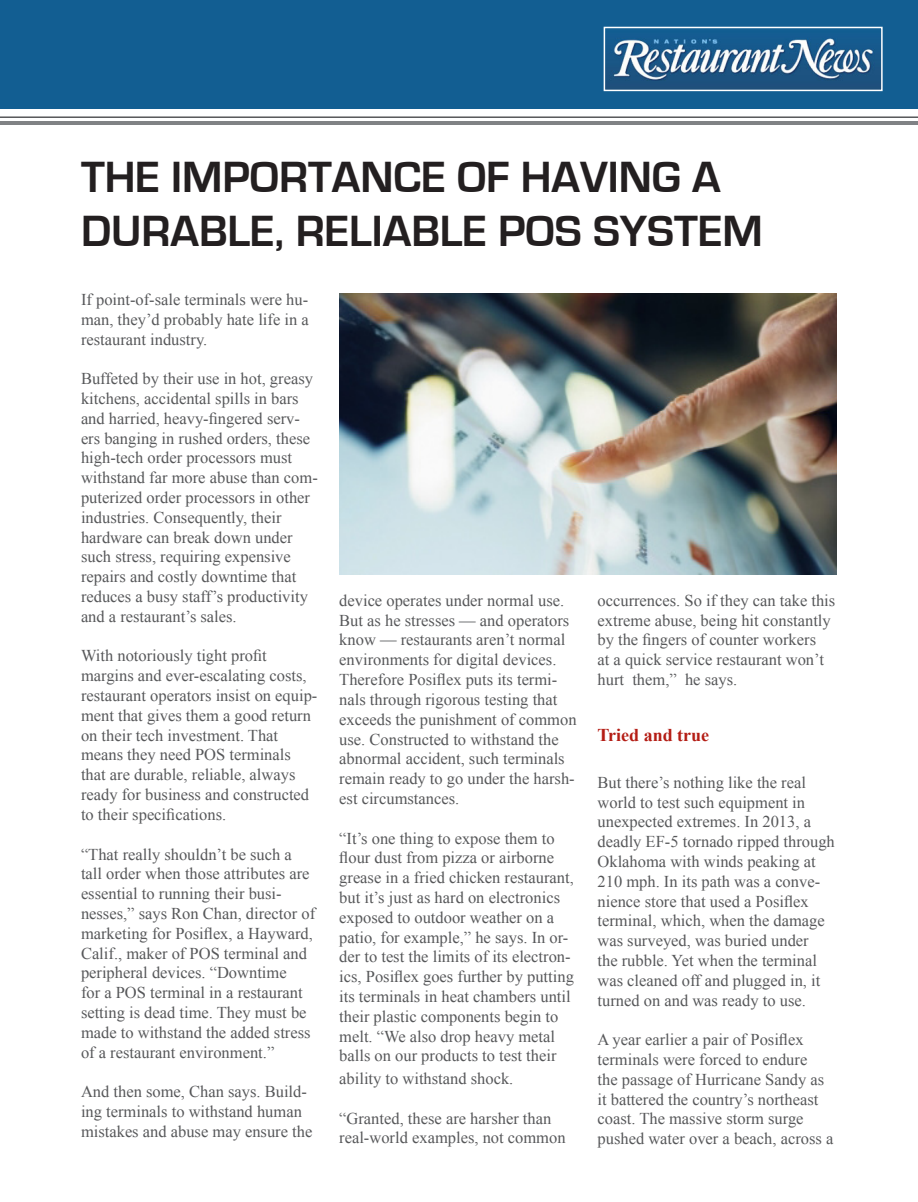
<style>
.page{position:relative;width:918px;height:1202px;background:#fff}
.page>*{position:absolute;margin:0;border:0;box-sizing:border-box;transform-origin:0 0}
.t1{font:700 45px/54px "Eurostile";color:#231f20}
.big_subtitle{font:700 18px "Times New Roman";color:#b41d15}
.body{font:16.5px/19.8px "Times New Roman";color:#57585a}
</style>
<div class="page">
<img style="left:340px;top:293px;width:497px;height:281px">
<div style="left:0;top:0;width:918px;height:109px;background:#125e92"></div>
<hr style="left:0;top:121px;width:918px;height:3px;background:#808285">
<hr style="left:0;top:116px;width:918px;height:2px;background:#57585a">
<img style="left:607px;top:38px;width:273px;height:50px">
<div style="left:604px;top:27px;width:279px;height:64px;border:2px solid #fff"></div>
<p class="t1" style="left:81px;top:151px;width:683px">THE IMPORTANCE OF HAVING A<br>DURABLE, RELIABLE POS SYSTEM</p>
<p class="body" style="left:81px;top:289px;width:229px;text-align:justify">If point-of-sale terminals were hu&shy;man, they’d probably hate life in a restaurant industry.</p>
<p class="body" style="left:81px;top:368px;width:238px">Buffeted by their use in hot, greasy kitchens, accidental spills in bars and harried, heavy-fingered serv&shy;ers banging in rushed orders, these high-tech order processors must withstand far more abuse than com&shy;puterized order processors in other industries. Consequently, their hardware can break down under such stress, requiring expensive repairs and costly downtime that reduces a busy staff’s productivity and a restaurant’s sales.</p>
<p class="body" style="left:81px;top:645px;width:238px">With notoriously tight profit margins and ever-escalating costs, restaurant operators insist on equip&shy;ment that gives them a good return on their tech investment. That means they need POS terminals that are durable, reliable, always ready for business and constructed to their specifications.</p>
<p class="body" style="left:81px;top:843px;width:236px">“That really shouldn’t be such a tall order when those attributes are essential to running their busi&shy;nesses,” says Ron Chan, director of marketing for Posiflex, a Hayward, Calif., maker of POS terminal and peripheral devices. “Downtime<br>for a POS terminal in a restaurant setting is dead time. They must be made to withstand the added stress of a restaurant environment.”</p>
<p class="body" style="left:81px;top:1081px;width:233px">And then some, Chan says. Build&shy;ing terminals to withstand human mistakes and abuse may ensure the</p>
<p class="body" style="left:339px;top:590px;width:239px">device operates under normal use.<br>But as he stresses — and operators know — restaurants aren’t normal environments for digital devices.<br>Therefore Posiflex puts its termi&shy;nals through rigorous testing that exceeds the punishment of common use. Constructed to withstand the abnormal accident, such terminals remain ready to go under the harsh&shy;est circumstances.</p>
<p class="body" style="left:339px;top:828px;width:236px">“It’s one thing to expose them to flour dust from pizza or airborne grease in a fried chicken restaurant, but it’s just as hard on electronics exposed to outdoor weather on a patio, for example,” he says. In or&shy;der to test the limits of its electron&shy;ics, Posiflex goes further by putting its terminals in heat chambers until their plastic components begin to melt. “We also drop heavy metal balls on our products to test their</p>
<p class="body" style="left:339px;top:1068px;width:176px">ability to withstand shock.</p>
<p class="body" style="left:339px;top:1107px;width:228px">“Granted, these are harsher than real-world examples, not common</p>
<p class="body" style="left:598px;top:590px;width:239px">occurrences. So if they can take this extreme abuse, being hit constantly by the fingers of counter workers<br>at a quick service restaurant won’t hurt them,” he says.</p>
<p class="big_subtitle" style="left:598px;top:723px;width:113px">Tried and true</p>
<p class="body" style="left:598px;top:772px;width:239px">But there’s nothing like the real world to test such equipment in unexpected extremes. In 2013, a deadly EF-5 tornado ripped through<br>Oklahoma with winds peaking at<br>210 mph. In its path was a conve&shy;nience store that used a Posiflex terminal, which, when the damage was surveyed, was buried under<br>the rubble. Yet when the terminal was cleaned off and plugged in, it turned on and was ready to use.</p>
<p class="body" style="left:598px;top:1029px;width:237px">A year earlier a pair of Posiflex terminals were forced to endure<br>the passage of Hurricane Sandy as it battered the country’s northeast coast. The massive storm surge pushed water over a beach, across a</p>
</div>
